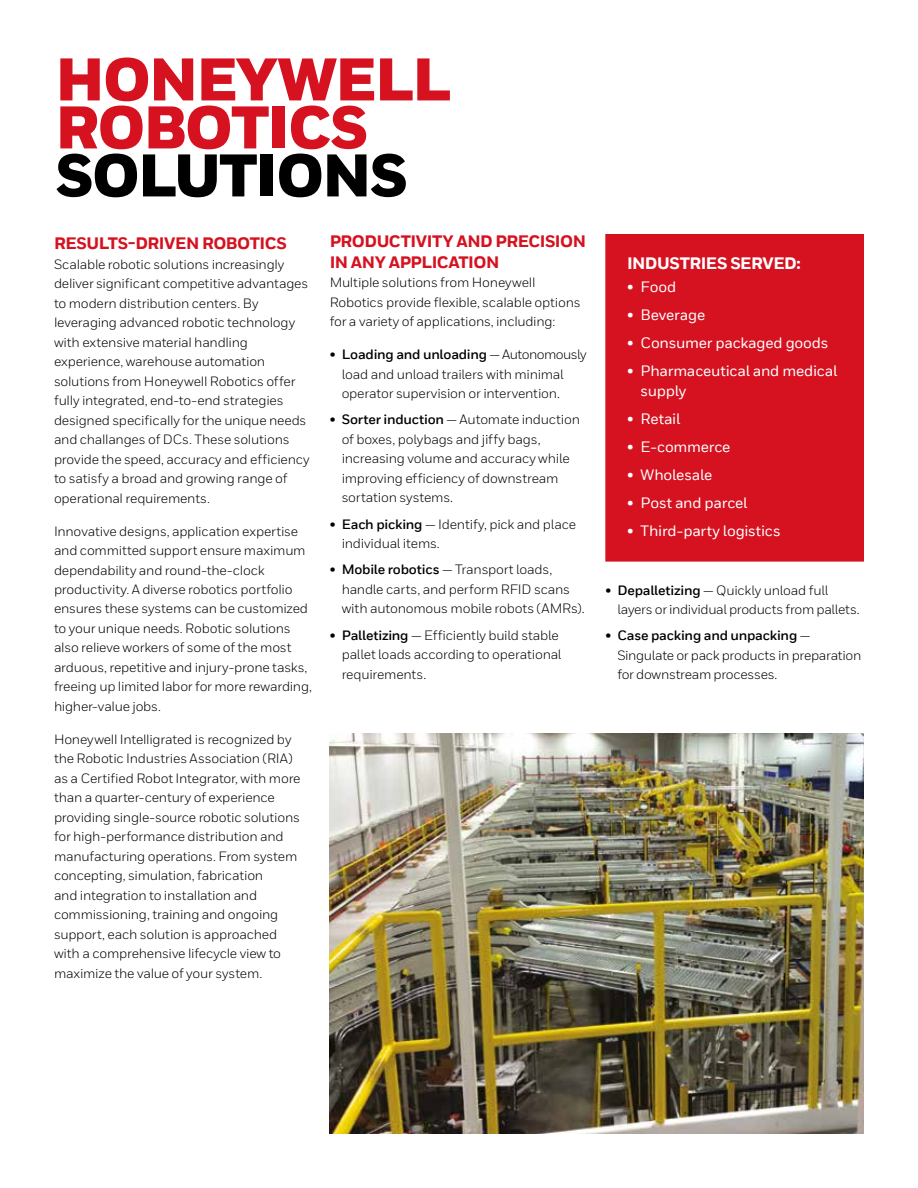
<style>
.page{position:relative;width:918px;height:1188px;background:#fff}
.page>*{position:absolute;margin:0;border:0;box-sizing:border-box;transform-origin:0 0}
.t1{font:900 60px/48px "Honeywell Sans";letter-spacing:-.03em;color:#d61120}
.t2{font:900 60px "Honeywell Sans";letter-spacing:-.03em;color:#000}
.t3{font:800 16.5px/21px "Honeywell Sans TT";letter-spacing:-.03em;color:#d61120}
.t4{font:800 16.5px "Honeywell Sans TT";letter-spacing:-.03em;color:#fff}
.t5{font:500 15px/19.5px "Honeywell Sans TT";letter-spacing:-.015em;color:#fff}
.t6{font:13.5px/19.5px "Honeywell Sans";letter-spacing:-.015em;color:#000}
.t7{font:13.5px/19.5px "Honeywell Sans TT";letter-spacing:-.015em;color:#000}
.s1{font-weight:700}
</style>
<div class="page">
<div style="left:606px;top:235px;width:257px;height:326px;background:#d61120"></div>
<div style="left:605px;top:234px;width:259px;height:328px;border:2px solid #d61120"></div>
<img style="left:330px;top:733px;width:534px;height:401px">
<h1 class="t1" style="left:55px;top:58px;width:398px">HONEYWELL<br>ROBOTICS</h1>
<h1 class="t2" style="left:55px;top:139px;width:354px">SOLUTIONS</h1>
<p class="t3" style="left:330px;top:231px;width:258px">PRODUCTIVITY AND PRECISION<br>IN ANY APPLICATION</p>
<p class="t6" style="left:330px;top:273px;width:252px">Multiple solutions from Honeywell<br>Robotics provide flexible, scalable options for a variety of applications, including:</p>
<p class="t7" style="left:342px;top:345px;width:246px;text-indent:-12px"><span class="s1">• Loading and unloading</span> — Autonomously load and unload trailers with minimal operator supervision or intervention.</p>
<p class="t7" style="left:342px;top:410px;width:240px;text-indent:-12px"><span class="s1">• Sorter induction</span> — Automate induction of boxes, polybags and jiffy bags, increasing volume and accuracy while improving efficiency of downstream sortation systems.</p>
<p class="t7" style="left:342px;top:514px;width:236px;text-indent:-12px"><span class="s1">• Each picking</span> — Identify, pick and place individual items.</p>
<p class="t7" style="left:342px;top:560px;width:244px;text-indent:-12px"><span class="s1">• Mobile robotics</span> — Transport loads, handle carts, and perform RFID scans with autonomous mobile robots (AMRs).</p>
<p class="t7" style="left:342px;top:625px;width:221px;text-indent:-12px"><span class="s1">• Palletizing</span> — Efficiently build stable pallet loads according to operational requirements.</p>
<p class="t3" style="left:54px;top:233px;width:235px">RESULTS-DRIVEN ROBOTICS</p>
<p class="t6" style="left:54px;top:254px;width:257px">Scalable robotic solutions increasingly deliver significant competitive advantages to modern distribution centers. By leveraging advanced robotic technology with extensive material handling experience, warehouse automation solutions from Honeywell Robotics offer fully integrated, end-to-end strategies designed specifically for the unique needs and challanges of DCs. These solutions provide the speed, accuracy and efficiency to satisfy a broad and growing range of operational requirements.</p>
<p class="t6" style="left:54px;top:521px;width:259px">Innovative designs, application expertise and committed support ensure maximum dependability and round-the-clock productivity. A diverse robotics portfolio ensures these systems can be customized to your unique needs. Robotic solutions also relieve workers of some of the most arduous, repetitive and injury-prone tasks, freeing up limited labor for more rewarding, higher-value jobs.</p>
<p class="t6" style="left:54px;top:730px;width:248px">Honeywell Intelligrated is recognized by the Robotic Industries Association (RIA) as a Certified Robot Integrator, with more than a quarter-century of experience providing single-source robotic solutions for high-performance distribution and manufacturing operations. From system concepting, simulation, fabrication<br>and integration to installation and commissioning, training and ongoing support, each solution is approached with a comprehensive lifecycle view to maximize the value of your system.</p>
<p class="t4" style="left:627px;top:253px;width:175px">INDUSTRIES SERVED:</p>
<p class="t5" style="left:627px;top:278px;width:51px">• Food</p>
<p class="t5" style="left:627px;top:306px;width:80px">• Beverage</p>
<p class="t5" style="left:627px;top:334px;width:203px">• Consumer packaged goods</p>
<p class="t5" style="left:641px;top:362px;width:198px;text-indent:-14px">• Pharmaceutical and medical supply</p>
<p class="t5" style="left:627px;top:409px;width:55px">• Retail</p>
<p class="t5" style="left:627px;top:437px;width:105px">• E-commerce</p>
<p class="t5" style="left:627px;top:465px;width:87px">• Wholesale</p>
<p class="t5" style="left:627px;top:493px;width:122px">• Post and parcel</p>
<p class="t5" style="left:627px;top:521px;width:155px">• Third-party logistics</p>
<p class="t7" style="left:617px;top:580px;width:244px;text-indent:-12px"><span class="s1">• Depalletizing</span> — Quickly unload full layers or individual products from pallets.</p>
<p class="t7" style="left:617px;top:626px;width:246px;text-indent:-12px"><span class="s1">• Case packing and unpacking</span> —<br>Singulate or pack products in preparation for downstream processes.</p>
</div>
